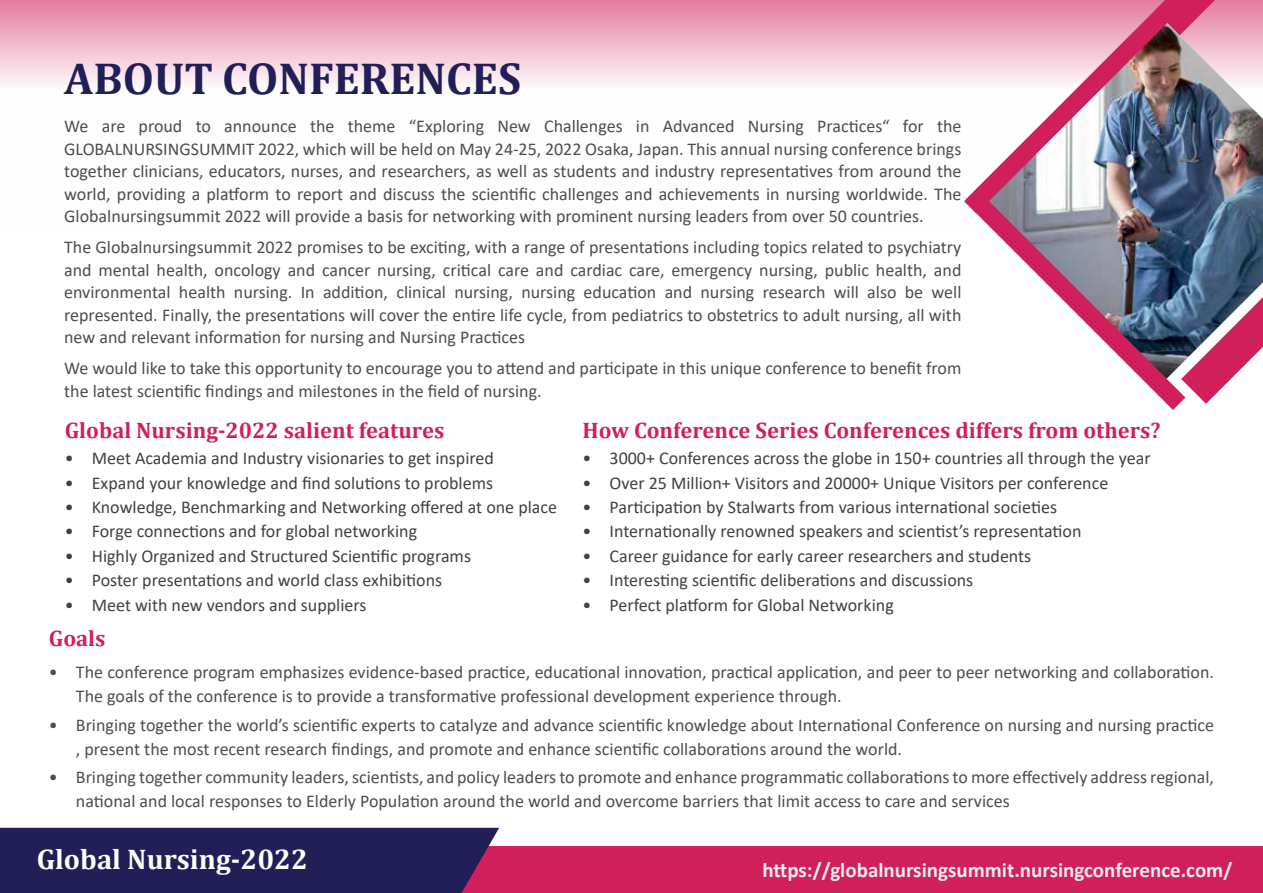
<style>
.page{position:relative;width:1263px;height:893px;background:#fff}
.page>*{position:absolute;margin:0;border:0;box-sizing:border-box;transform-origin:0 0}
.t1{font:700 45px "Cambria";color:#221e57}
.t2{font:700 28.5px "Cambria";color:#fff}
.t3{font:700 22.5px "Cambria";color:#d11f5c}
.t4{font:700 21px "Calibri";color:#efecea}
.t5{font:18px/22.5px "Calibri";color:#4d4d4f}
.t6{font:18px "Calibri";color:#414042}
</style>
<div class="page">
<div style="left:0;top:846px;width:1263px;height:47px;background:#d11f5c"></div>
<div style="left:0;top:828px;width:499px;height:65px;background:#221e57"></div>
<svg style="left:0;top:0;width:1263px;height:84px"></svg>
<img style="left:1185px;top:18px;width:78px;height:279px">
<img style="left:964px;top:0;width:226px;height:214px">
<svg style="left:965px;top:190px;width:220px;height:220px"></svg>
<svg style="left:1181px;top:297px;width:82px;height:107px"></svg>
<h1 class="t1" style="left:64px;top:47px;width:458px">ABOUT CONFERENCES</h1>
<p class="t5" style="left:64px;top:114px;width:899px;text-align:justify">We are proud to announce the theme “Exploring New Challenges in Advanced Nursing Practices“ for the GLOBALNURSINGSUMMIT 2022, which will be held on May 24-25, 2022 Osaka, Japan. This annual nursing conference brings together clinicians, educators, nurses, and researchers, as well as students and industry representatives from around the world, providing a platform to report and discuss the scientific challenges and achievements in nursing worldwide. The Globalnursingsummit 2022 will provide a basis for networking with prominent nursing leaders from over 50 countries.</p>
<p class="t5" style="left:64px;top:235px;width:899px;text-align:justify">The Globalnursingsummit 2022 promises to be exciting, with a range of presentations including topics related to psychiatry and mental health, oncology and cancer nursing, critical care and cardiac care, emergency nursing, public health, and environmental health nursing. In addition, clinical nursing, nursing education and nursing research will also be well represented. Finally, the presentations will cover the entire life cycle, from pediatrics to obstetrics to adult nursing, all with new and relevant information for nursing and Nursing Practices</p>
<p class="t5" style="left:64px;top:356px;width:899px">We would like to take this opportunity to encourage you to attend and participate in this unique conference to benefit from the latest scientific findings and milestones in the field of nursing.</p>
<p class="t3" style="left:65px;top:414px;width:381px">Global Nursing-2022 salient features</p>
<p class="t6" style="left:65px;top:446px;width:431px">• Meet Academia and Industry visionaries to get inspired</p>
<p class="t6" style="left:65px;top:470px;width:430px">• Expand your knowledge and find solutions to problems</p>
<p class="t6" style="left:65px;top:495px;width:494px">• Knowledge, Benchmarking and Networking offered at one place</p>
<p class="t6" style="left:65px;top:519px;width:354px">• Forge connections and for global networking</p>
<p class="t6" style="left:65px;top:543px;width:408px">• Highly Organized and Structured Scientific programs</p>
<p class="t6" style="left:65px;top:568px;width:379px">• Poster presentations and world class exhibitions</p>
<p class="t6" style="left:65px;top:592px;width:303px">• Meet with new vendors and suppliers</p>
<p class="t3" style="left:583px;top:414px;width:579px">How Conference Series Conferences differs from others?</p>
<p class="t6" style="left:583px;top:446px;width:569px">• 3000+ Conferences across the globe in 150+ countries all through the year</p>
<p class="t6" style="left:583px;top:470px;width:527px">• Over 25 Million+ Visitors and 20000+ Unique Visitors per conference</p>
<p class="t6" style="left:583px;top:495px;width:476px">• Participation by Stalwarts from various international societies</p>
<p class="t6" style="left:583px;top:519px;width:500px">• Internationally renowned speakers and scientist’s representation</p>
<p class="t6" style="left:583px;top:543px;width:450px">• Career guidance for early career researchers and students</p>
<p class="t6" style="left:583px;top:568px;width:392px">• Interesting scientific deliberations and discussions</p>
<p class="t6" style="left:583px;top:592px;width:313px">• Perfect platform for Global Networking</p>
<p class="t3" style="left:49px;top:622px;width:58px">Goals</p>
<p class="t5" style="left:76px;top:660px;width:1140px;line-height:24px;text-indent:-27px">• The conference program emphasizes evidence-based practice, educational innovation, practical application, and peer to peer networking and collaboration.<br>The goals of the conference is to provide a transformative professional development experience through.</p>
<p class="t5" style="left:76px;top:712px;width:1140px;line-height:24px;text-indent:-27px">• Bringing together the world’s scientific experts to catalyze and advance scientific knowledge about International Conference on nursing and nursing practice , present the most recent research findings, and promote and enhance scientific collaborations around the world.</p>
<p class="t5" style="left:76px;top:764px;width:1140px;line-height:24px;text-indent:-27px">• Bringing together community leaders, scientists, and policy leaders to promote and enhance programmatic collaborations to more effectively address regional, national and local responses to Elderly Population around the world and overcome barriers that limit access to care and services</p>
<h2 class="t2" style="left:37px;top:839px;width:273px">Global Nursing-2022</h2>
<p class="t4" style="left:762px;top:855px;width:471px">https://globalnursingsummit.nursingconference.com/</p>
</div>
